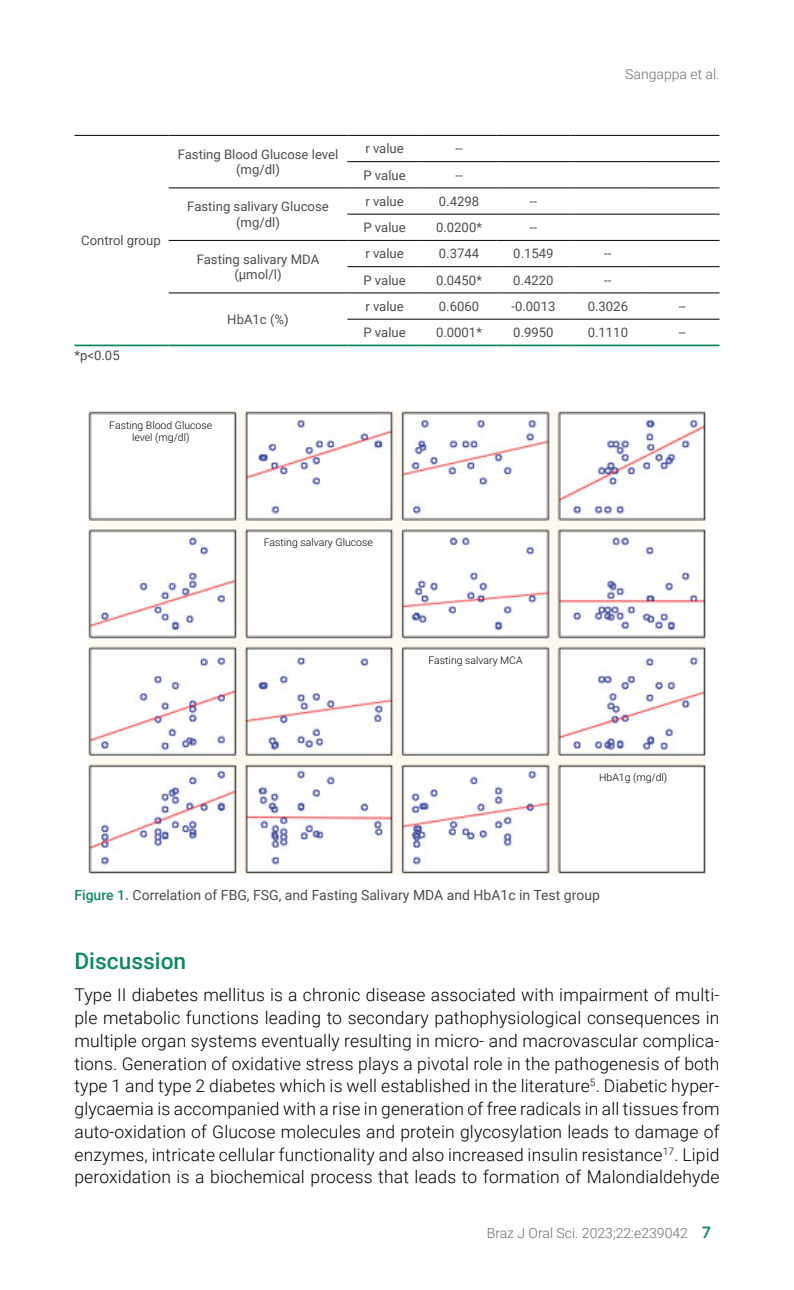
<style>
.page{position:relative;width:794px;height:1290px;background:#fff}
.page>*{position:absolute;margin:0;border:0;box-sizing:border-box;transform-origin:0 0}
.t1{font:500 22.75px "Roboto";color:#0f8963}
.t2{font:300 17.5px/22.8px "Roboto";letter-spacing:.01em;color:#000;text-align:justify}
.t3{font:700 15.75px "Lato";color:#0f8963}
.t4{font:14px "Roboto";color:#4d4d4f}
.t5{font:300 14px "Roboto";color:#6d6e71}
.t6{font:13.12px/15.8px "Roboto";color:#4d4d4f;text-align:center}
.t7{font:300 10.5px/12.6px "Roboto";color:#000;text-align:center}
.s1{font-weight:500;color:#0f8963}
</style>
<div class="page">
<hr style="left:347px;top:135px;width:75px;height:1px;background:#000">
<hr style="left:422px;top:135px;width:74px;height:1px;background:#000">
<hr style="left:496px;top:135px;width:74px;height:1px;background:#000">
<hr style="left:570px;top:135px;width:75px;height:1px;background:#000">
<hr style="left:645px;top:135px;width:74px;height:1px;background:#000">
<hr style="left:347px;top:161px;width:75px;height:1px;background:#000">
<hr style="left:422px;top:161px;width:74px;height:1px;background:#000">
<hr style="left:496px;top:161px;width:74px;height:1px;background:#000">
<hr style="left:570px;top:161px;width:75px;height:1px;background:#000">
<hr style="left:645px;top:161px;width:74px;height:1px;background:#000">
<hr style="left:347px;top:187px;width:75px;height:1px;background:#000">
<hr style="left:422px;top:187px;width:74px;height:1px;background:#000">
<hr style="left:496px;top:187px;width:74px;height:1px;background:#000">
<hr style="left:570px;top:187px;width:75px;height:1px;background:#000">
<hr style="left:645px;top:187px;width:74px;height:1px;background:#000">
<hr style="left:347px;top:214px;width:75px;height:1px;background:#000">
<hr style="left:422px;top:214px;width:74px;height:1px;background:#000">
<hr style="left:496px;top:214px;width:74px;height:1px;background:#000">
<hr style="left:570px;top:214px;width:75px;height:1px;background:#000">
<hr style="left:645px;top:214px;width:74px;height:1px;background:#000">
<hr style="left:347px;top:240px;width:75px;height:1px;background:#000">
<hr style="left:422px;top:240px;width:74px;height:1px;background:#000">
<hr style="left:496px;top:240px;width:74px;height:1px;background:#000">
<hr style="left:570px;top:240px;width:75px;height:1px;background:#000">
<hr style="left:645px;top:240px;width:74px;height:1px;background:#000">
<hr style="left:347px;top:266px;width:75px;height:1px;background:#000">
<hr style="left:422px;top:266px;width:74px;height:1px;background:#000">
<hr style="left:496px;top:266px;width:74px;height:1px;background:#000">
<hr style="left:570px;top:266px;width:75px;height:1px;background:#000">
<hr style="left:645px;top:266px;width:74px;height:1px;background:#000">
<hr style="left:347px;top:292px;width:75px;height:1px;background:#000">
<hr style="left:422px;top:292px;width:74px;height:1px;background:#000">
<hr style="left:496px;top:292px;width:74px;height:1px;background:#000">
<hr style="left:570px;top:292px;width:75px;height:1px;background:#000">
<hr style="left:645px;top:292px;width:74px;height:1px;background:#000">
<hr style="left:347px;top:319px;width:75px;height:1px;background:#000">
<hr style="left:422px;top:319px;width:74px;height:1px;background:#000">
<hr style="left:496px;top:319px;width:74px;height:1px;background:#000">
<hr style="left:570px;top:319px;width:75px;height:1px;background:#000">
<hr style="left:645px;top:319px;width:74px;height:1px;background:#000">
<hr style="left:347px;top:344px;width:75px;height:2px;background:#0f8963">
<hr style="left:422px;top:344px;width:74px;height:2px;background:#0f8963">
<hr style="left:496px;top:344px;width:74px;height:2px;background:#0f8963">
<hr style="left:570px;top:344px;width:75px;height:2px;background:#0f8963">
<hr style="left:645px;top:344px;width:74px;height:2px;background:#0f8963">
<hr style="left:169px;top:135px;width:178px;height:1px;background:#000">
<hr style="left:169px;top:187px;width:178px;height:1px;background:#000">
<hr style="left:169px;top:240px;width:178px;height:1px;background:#000">
<hr style="left:169px;top:292px;width:178px;height:1px;background:#000">
<hr style="left:169px;top:344px;width:178px;height:2px;background:#0f8963">
<hr style="left:74px;top:135px;width:95px;height:1px;background:#000">
<hr style="left:74px;top:344px;width:95px;height:2px;background:#0f8963">
<img style="left:88px;top:411px;width:617px;height:463px">
<p class="t6" style="left:178px;top:146px;width:162px">Fasting Blood Glucose level (mg/dl)</p>
<p class="t6" style="left:81px;top:232px;width:81px">Control group</p>
<p class="t6" style="left:74px;top:347px;width:47px">*p&lt;0.05</p>
<p class="t6" style="left:187px;top:198px;width:143px">Fasting salivary Glucose (mg/dl)</p>
<p class="t6" style="left:197px;top:251px;width:124px">Fasting salivary MDA (μmol/l)</p>
<p class="t6" style="left:227px;top:311px;width:63px">HbA1c (%)</p>
<p class="t7" style="left:109px;top:418px;width:105px">Fasting Blood Glucose level (mg/dl)</p>
<p class="t5" style="left:625px;top:64px;width:96px">Sangappa et al.</p>
<p class="t6" style="left:365px;top:140px;width:40px">r value</p>
<p class="t6" style="left:455px;top:140px;width:9px">--</p>
<p class="t6" style="left:363px;top:167px;width:44px">P value</p>
<p class="t6" style="left:455px;top:167px;width:9px">--</p>
<p class="t6" style="left:365px;top:193px;width:40px">r value</p>
<p class="t6" style="left:439px;top:193px;width:42px">0.4298</p>
<p class="t6" style="left:530px;top:193px;width:9px">--</p>
<p class="t6" style="left:363px;top:219px;width:44px">P value</p>
<p class="t6" style="left:436px;top:219px;width:47px">0.0200*</p>
<p class="t6" style="left:530px;top:219px;width:9px">--</p>
<p class="t6" style="left:365px;top:245px;width:40px">r value</p>
<p class="t6" style="left:439px;top:245px;width:42px">0.3744</p>
<p class="t6" style="left:513px;top:245px;width:42px">0.1549</p>
<p class="t6" style="left:604px;top:245px;width:9px">--</p>
<p class="t6" style="left:363px;top:272px;width:44px">P value</p>
<p class="t6" style="left:436px;top:272px;width:47px">0.0450*</p>
<p class="t6" style="left:513px;top:272px;width:42px">0.4220</p>
<p class="t6" style="left:604px;top:272px;width:9px">--</p>
<p class="t6" style="left:365px;top:298px;width:40px">r value</p>
<p class="t6" style="left:439px;top:298px;width:42px">0.6060</p>
<p class="t6" style="left:511px;top:298px;width:45px">-0.0013</p>
<p class="t6" style="left:588px;top:298px;width:42px">0.3026</p>
<p class="t6" style="left:678px;top:298px;width:9px">--</p>
<p class="t6" style="left:363px;top:324px;width:44px">P value</p>
<p class="t6" style="left:436px;top:324px;width:47px">0.0001*</p>
<p class="t6" style="left:513px;top:324px;width:42px">0.9950</p>
<p class="t6" style="left:588px;top:324px;width:42px">0.1110</p>
<p class="t6" style="left:678px;top:324px;width:9px">--</p>
<p class="t7" style="left:264px;top:536px;width:111px">Fasting salvary Glucose</p>
<p class="t7" style="left:428px;top:654px;width:96px">Fasting salvary MCA</p>
<p class="t7" style="left:599px;top:771px;width:70px">HbA1g (mg/dl)</p>
<p class="t4" style="left:74px;top:885px;width:527px"><span class="s1">Figure 1.</span> Correlation of FBG, FSG, and Fasting Salivary MDA and HbA1c in Test group</p>
<h1 class="t1" style="left:74px;top:944px;width:113px">Discussion</h1>
<p class="t2" style="left:74px;top:983px;width:646px">Type II diabetes mellitus is a chronic disease associated with impairment of multi&shy;ple metabolic functions leading to secondary pathophysiological consequences in multiple organ systems eventually resulting in micro- and macrovascular complica&shy;tions. Generation of oxidative stress plays a pivotal role in the pathogenesis of both type 1 and type 2 diabetes which is well established in the literature<sup>5</sup>. Diabetic hyper&shy;glycaemia is accompanied with a rise in generation of free radicals in all tissues from auto-oxidation of Glucose molecules and protein glycosylation leads to damage of enzymes, intricate cellular functionality and also increased insulin resistance<sup>17</sup>. Lipid peroxidation is a biochemical process that leads to formation of Malondialdehyde</p>
<p class="t5" style="left:487px;top:1223px;width:203px">Braz J Oral Sci. 2023;22:e239042</p>
<p class="t3" style="left:701px;top:1221px;width:11px">7</p>
</div>
